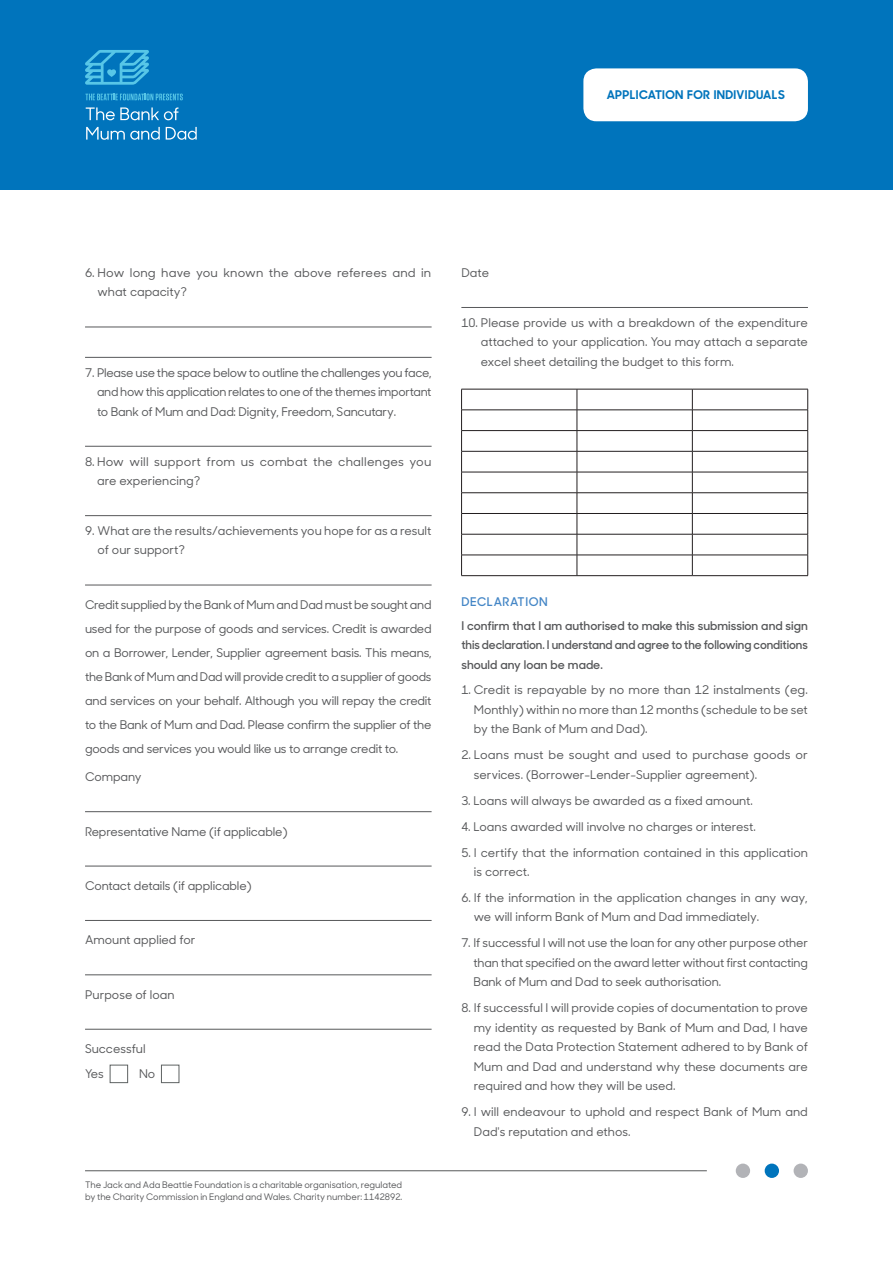
<style>
.page{position:relative;width:893px;height:1263px;background:#fff}
.page>*{position:absolute;margin:0;border:0;box-sizing:border-box;transform-origin:0 0}
.t1{font:500 12px/19.5px "Sharp Sans No 1";color:#57585a}
.t2{font:600 12px/19.5px "Sharp Sans No 1";letter-spacing:-.01em;color:#57585a;text-align:justify}
.t3{font:700 12px "Sharp Sans No 1";letter-spacing:.03em;color:#0074bc}
.t4{font:600 12px "Sharp Sans No 1";letter-spacing:.05em;color:#4486c6}
.t5{font:500 9px/12px "Sharp Sans No 1";color:#57585a}
</style>
<div class="page">
<div style="left:0;top:0;width:893px;height:190px;background:#0074bc"></div>
<div style="left:583px;top:68px;width:225px;height:53px;background:#fff;border-radius:13px"></div>
<hr style="left:85px;top:327px;width:347px;height:1px;background:#57585a">
<hr style="left:85px;top:357px;width:347px;height:1px;background:#57585a">
<hr style="left:85px;top:446px;width:347px;height:1px;background:#57585a">
<hr style="left:85px;top:515px;width:347px;height:1px;background:#57585a">
<hr style="left:85px;top:585px;width:347px;height:1px;background:#57585a">
<hr style="left:85px;top:811px;width:347px;height:1px;background:#57585a">
<hr style="left:85px;top:866px;width:347px;height:1px;background:#57585a">
<hr style="left:85px;top:920px;width:347px;height:1px;background:#57585a">
<hr style="left:85px;top:974px;width:347px;height:1px;background:#57585a">
<hr style="left:85px;top:1029px;width:347px;height:1px;background:#57585a">
<div style="left:110px;top:1065px;width:18px;height:18px;border:1px solid #5e6262"></div>
<div style="left:161px;top:1065px;width:18px;height:18px;border:1px solid #5e6262"></div>
<div style="left:736px;top:1163px;width:14px;height:15px;background:#b2b3b7;border-radius:50%"></div>
<div style="left:765px;top:1163px;width:14px;height:15px;background:#0074bc;border-radius:50%"></div>
<div style="left:794px;top:1163px;width:14px;height:15px;background:#b2b3b7;border-radius:50%"></div>
<hr style="left:85px;top:1170px;width:622px;height:1px;background:#57585a">
<hr style="left:461px;top:389px;width:116px;height:1px;background:#231f20">
<hr style="left:577px;top:389px;width:115px;height:1px;background:#231f20">
<hr style="left:692px;top:389px;width:116px;height:1px;background:#231f20">
<hr style="left:461px;top:410px;width:116px;height:1px;background:#231f20">
<hr style="left:577px;top:410px;width:115px;height:1px;background:#231f20">
<hr style="left:692px;top:410px;width:116px;height:1px;background:#231f20">
<hr style="left:461px;top:430px;width:116px;height:1px;background:#231f20">
<hr style="left:577px;top:430px;width:115px;height:1px;background:#231f20">
<hr style="left:692px;top:430px;width:116px;height:1px;background:#231f20">
<hr style="left:461px;top:451px;width:116px;height:1px;background:#231f20">
<hr style="left:577px;top:451px;width:115px;height:1px;background:#231f20">
<hr style="left:692px;top:451px;width:116px;height:1px;background:#231f20">
<hr style="left:461px;top:472px;width:116px;height:1px;background:#231f20">
<hr style="left:577px;top:472px;width:115px;height:1px;background:#231f20">
<hr style="left:692px;top:472px;width:116px;height:1px;background:#231f20">
<hr style="left:461px;top:492px;width:116px;height:1px;background:#231f20">
<hr style="left:577px;top:492px;width:115px;height:1px;background:#231f20">
<hr style="left:692px;top:492px;width:116px;height:1px;background:#231f20">
<hr style="left:461px;top:513px;width:116px;height:1px;background:#231f20">
<hr style="left:577px;top:513px;width:115px;height:1px;background:#231f20">
<hr style="left:692px;top:513px;width:116px;height:1px;background:#231f20">
<hr style="left:461px;top:534px;width:116px;height:1px;background:#231f20">
<hr style="left:577px;top:534px;width:115px;height:1px;background:#231f20">
<hr style="left:692px;top:534px;width:116px;height:1px;background:#231f20">
<hr style="left:461px;top:555px;width:116px;height:1px;background:#231f20">
<svg style="left:461px;top:389px;width:1px;height:186px"></svg>
<hr style="left:577px;top:555px;width:115px;height:1px;background:#231f20">
<svg style="left:577px;top:389px;width:1px;height:186px"></svg>
<hr style="left:692px;top:555px;width:116px;height:1px;background:#231f20">
<svg style="left:692px;top:389px;width:1px;height:186px"></svg>
<svg style="left:807px;top:389px;width:1px;height:186px"></svg>
<hr style="left:461px;top:575px;width:116px;height:1px;background:#231f20">
<hr style="left:577px;top:575px;width:115px;height:1px;background:#231f20">
<hr style="left:692px;top:575px;width:116px;height:1px;background:#231f20">
<svg style="left:86px;top:107px;width:92px;height:13px"></svg>
<svg style="left:86px;top:127px;width:74px;height:13px"></svg>
<svg style="left:166px;top:127px;width:31px;height:13px"></svg>
<svg style="left:85px;top:50px;width:64px;height:35px"></svg>
<svg style="left:85px;top:94px;width:98px;height:6px"></svg>
<hr style="left:461px;top:307px;width:347px;height:1px;background:#57585a">
<p class="t3" style="left:607px;top:85px;width:180px">APPLICATION FOR INDIVIDUALS</p>
<p class="t1" style="left:98px;top:262px;width:335px;text-indent:-12px">6. How long have you known the above referees and in what capacity?</p>
<p class="t1" style="left:97px;top:362px;width:336px;text-align:justify;text-indent:-12px">7. Please use the space below to outline the challenges you face, and how this application relates to one of the themes important to Bank of Mum and Dad: Dignity, Freedom, Sancutary.</p>
<p class="t1" style="left:97px;top:451px;width:336px;text-indent:-12px">8. How will support from us combat the challenges you are experiencing?</p>
<p class="t1" style="left:98px;top:520px;width:336px;text-indent:-12px">9. What are the results/achievements you hope for as a result of our support?</p>
<p class="t1" style="left:85px;top:592px;width:348px;line-height:24px;text-align:justify">Credit supplied by the Bank of Mum and Dad must be sought and used for the purpose of goods and services. Credit is awarded on a Borrower, Lender, Supplier agreement basis. This means, the Bank of Mum and Dad will provide credit to a supplier of goods and services on your behalf. Although you will repay the credit to the Bank of Mum and Dad. Please confirm the supplier of the goods and services you would like us to arrange credit to.</p>
<p class="t1" style="left:85px;top:766px;width:58px">Company</p>
<p class="t1" style="left:85px;top:821px;width:204px">Representative Name (if applicable)</p>
<p class="t1" style="left:85px;top:875px;width:168px">Contact details (if applicable)</p>
<p class="t1" style="left:85px;top:930px;width:112px">Amount applied for</p>
<p class="t1" style="left:85px;top:984px;width:91px">Purpose of loan</p>
<p class="t1" style="left:85px;top:1036px;width:62px;line-height:24.5px">Successful<br>Yes</p>
<p class="t1" style="left:139px;top:1063px;width:18px">No</p>
<p class="t5" style="left:85px;top:1179px;width:319px">The Jack and Ada Beattie Foundation is a charitable organisation, regulated by the Charity Commission in England and Wales. Charity number: 1142892.</p>
<p class="t1" style="left:461px;top:262px;width:29px">Date</p>
<p class="t1" style="left:481px;top:312px;width:329px;text-align:justify;text-indent:-20px">10. Please provide us with a breakdown of the expenditure attached to your application. You may attach a separate excel sheet detailing the budget to this form.</p>
<p class="t4" style="left:461px;top:593px;width:88px">DECLARATION</p>
<p class="t2" style="left:461px;top:615px;width:348px">I confirm that I am authorised to make this submission and sign this declaration. I understand and agree to the following conditions should any loan be made.</p>
<p class="t1" style="left:474px;top:680px;width:335px;text-align:justify;text-indent:-12px">1. Credit is repayable by no more than 12 instalments (eg.<br>Monthly) within no more than 12 months (schedule to be set by the Bank of Mum and Dad).</p>
<p class="t1" style="left:474px;top:745px;width:336px;text-indent:-12px">2. Loans must be sought and used to purchase goods or services. (Borrower-Lender-Supplier agreement).</p>
<p class="t1" style="left:461px;top:790px;width:293px">3. Loans will always be awarded as a fixed amount.</p>
<p class="t1" style="left:461px;top:816px;width:296px">4. Loans awarded will involve no charges or interest.</p>
<p class="t1" style="left:474px;top:842px;width:336px;text-indent:-12px">5. I certify that the information contained in this application is correct.</p>
<p class="t1" style="left:474px;top:887px;width:335px;text-indent:-12px">6. If the information in the application changes in any way, we will inform Bank of Mum and Dad immediately.</p>
<p class="t1" style="left:473px;top:933px;width:336px;text-align:justify;text-indent:-12px">7. If successful I will not use the loan for any other purpose other than that specified on the award letter without first contacting Bank of Mum and Dad to seek authorisation.</p>
<p class="t1" style="left:474px;top:997px;width:336px;text-align:justify;text-indent:-12px">8. If successful I will provide copies of documentation to prove my identity as requested by Bank of Mum and Dad, I have read the Data Protection Statement adhered to by Bank of Mum and Dad and understand why these documents are required and how they will be used.</p>
<p class="t1" style="left:474px;top:1101px;width:335px;text-indent:-12px">9. I will endeavour to uphold and respect Bank of Mum and<br>Dad's reputation and ethos.</p>
</div>
